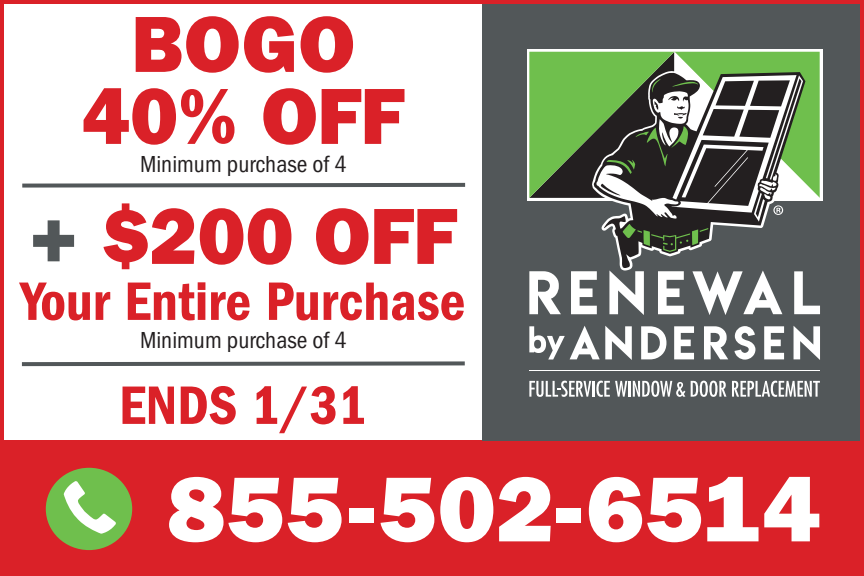
<style>
.page{position:relative;width:864px;height:576px;background:#fff}
.page>*{position:absolute;margin:0;border:0;box-sizing:border-box;transform-origin:0 0}
.t1{font:92.8px "ITC Franklin Gothic Std Hvy";letter-spacing:.005em;color:#fff;scale:1.05 1}
.t2{font:80px/72px "ITC Franklin Gothic Std Hvy";color:#da2128;text-align:center}
.t3{font:56px/104px "ITC Franklin Gothic Std Dm Cd";color:#da2128;text-align:center}
.t4{font:condensed 24px "ITC Franklin Gothic Std";color:#231f20}
.s1{color:#525759}
</style>
<div class="page">
<div style="left:0;top:441px;width:864px;height:135px;background:#da2128"></div>
<div style="left:482px;top:0;width:381px;height:441px;background:#525759"></div>
<hr style="left:529px;top:370px;width:291px;height:1px;background:#fff">
<svg style="left:571px;top:271px;width:26px;height:43px"></svg>
<svg style="left:609px;top:271px;width:35px;height:44px"></svg>
<svg style="left:658px;top:271px;width:26px;height:43px"></svg>
<svg style="left:692px;top:271px;width:90px;height:44px"></svg>
<svg style="left:529px;top:271px;width:32px;height:43px"></svg>
<svg style="left:794px;top:271px;width:26px;height:43px"></svg>
<svg style="left:641px;top:326px;width:25px;height:33px"></svg>
<svg style="left:674px;top:326px;width:20px;height:33px"></svg>
<svg style="left:734px;top:326px;width:21px;height:34px"></svg>
<svg style="left:764px;top:326px;width:20px;height:33px"></svg>
<svg style="left:794px;top:326px;width:26px;height:34px"></svg>
<svg style="left:704px;top:326px;width:24px;height:33px"></svg>
<svg style="left:529px;top:326px;width:103px;height:34px"></svg>
<svg style="left:527px;top:49px;width:295px;height:152px;background:#f8fbf6"></svg>
<svg style="left:529px;top:52px;width:63px;height:146px;background:#5f9d44"></svg>
<svg style="left:592px;top:52px;width:228px;height:219px;fill:#6fbf4d"></svg>
<svg style="left:594px;top:72px;width:211px;height:196px"></svg>
<svg style="left:596px;top:75px;width:207px;height:177px;background:#63695f"></svg>
<svg style="left:529px;top:381px;width:156px;height:16px"></svg>
<svg style="left:691px;top:381px;width:7px;height:16px"></svg>
<svg style="left:700px;top:381px;width:8px;height:16px"></svg>
<svg style="left:709px;top:381px;width:9px;height:16px"></svg>
<svg style="left:712px;top:381px;width:14px;height:16px"></svg>
<svg style="left:732px;top:381px;width:88px;height:16px"></svg>
<div style="left:22px;top:183px;width:443px;height:5px;background:#525759"></div>
<div style="left:22px;top:361px;width:443px;height:5px;background:#525759"></div>
<div style="left:0;top:0;width:864px;height:576px;border:4px solid #da2128"></div>
<div style="left:46px;top:468px;width:86px;height:82px;background:#6fbf4d;border-radius:50%"></div>
<svg style="left:64px;top:481px;width:52px;height:53px"></svg>
<h2 class="t2" style="left:82px;top:9px;width:323px">BOGO<br>40% OFF</h2>
<p class="t4" style="left:140px;top:151px;width:208px">Minimum purchase of 4</p>
<h2 class="t2" style="left:30px;top:201px;width:428px"><span class="s1">+</span> $200 OFF</h2>
<h3 class="t3" style="left:21px;top:250px;width:446px">Your Entire Purchase<br>ENDS 1/31</h3>
<p class="t4" style="left:140px;top:326px;width:208px">Minimum purchase of 4</p>
<h1 class="t1" style="left:167px;top:455px;width:624px">855-502-6514</h1>
</div>
